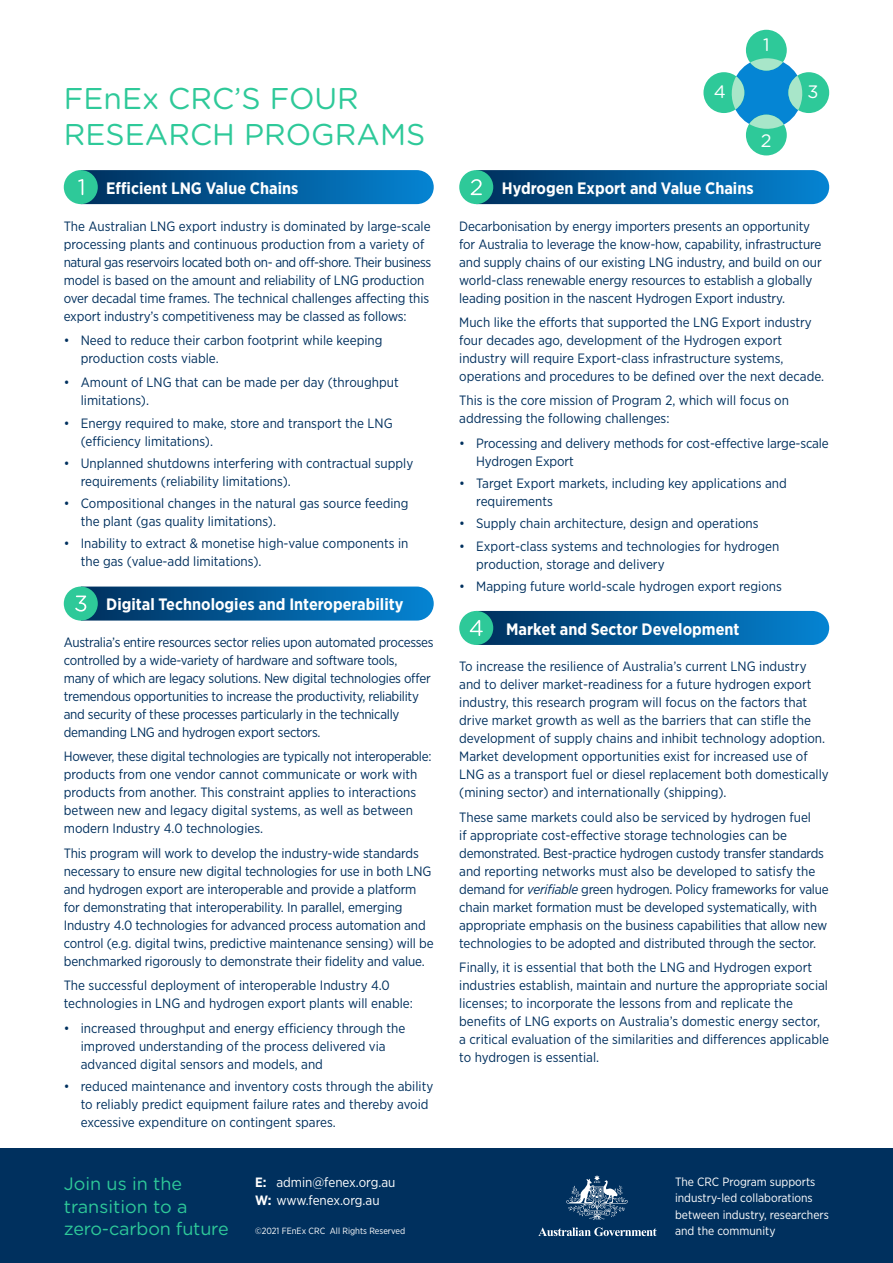
<style>
.page{position:relative;width:893px;height:1263px;background:#fff}
.page>*{position:absolute;margin:0;border:0;box-sizing:border-box;transform-origin:0 0}
.Heading_01{font:30px/36px "Gotham Rounded";color:#2ec999}
.Bodycopy{font:18px/22.5px "Gotham Rounded";letter-spacing:-.005em;color:#2ec999}
.Heading_01-2{font:18px "Gotham Rounded";color:#fff}
.Heading_02{font:700 16.5px "Gotham Narrow";color:#fff}
.Bodycopy-2{font:13.5px/18px "Gotham Narrow";letter-spacing:-.01em;color:#00305e}
.Bullets{font:13.5px/18px "Gotham Narrow";color:#00305e}
.Bodycopy-3{font:13.5px/18px "Gotham Narrow";color:#fff}
.Bodycopy-4{font:12px/16.5px "Gotham Narrow";color:#fff}
.Bodycopy-5{font:9px "Gotham Narrow";color:#fff}
.s1{font-style:italic}
.s2{font-weight:700}
</style>
<div class="page">
<svg style="left:703px;top:30px;width:126px;height:125px"></svg>
<div style="left:64px;top:170px;width:34px;height:34px;background:#2ec999;border-radius:50%"></div>
<svg style="left:78px;top:170px;width:356px;height:34px;background:#08629b"></svg>
<div style="left:64px;top:586px;width:34px;height:35px;background:#2ec999;border-radius:50%"></div>
<svg style="left:75px;top:586px;width:359px;height:35px;background:#0f679e"></svg>
<div style="left:459px;top:170px;width:34px;height:34px;background:#2ec999;border-radius:50%"></div>
<svg style="left:471px;top:170px;width:358px;height:34px;background:#09639b"></svg>
<div style="left:459px;top:611px;width:34px;height:34px;background:#2ec999;border-radius:50%"></div>
<svg style="left:470px;top:611px;width:359px;height:34px;background:#08639b"></svg>
<div style="left:0;top:1148px;width:893px;height:115px;background:#00305e"></div>
<svg style="left:566px;top:1175px;width:62px;height:45px"></svg>
<svg style="left:538px;top:1227px;width:119px;height:9px"></svg>
<p class="Heading_01" style="left:64px;top:79px;width:363px">FEnEx CRC’S FOUR<br>RESEARCH PROGRAMS</p>
<p class="Heading_02" style="left:106px;top:177px;width:194px">Efficient LNG Value Chains</p>
<p class="Bodycopy-2" style="left:64px;top:217px;width:369px">The Australian LNG export industry is dominated by large-scale processing plants and continuous production from a variety of natural gas reservoirs located both on- and off-shore. Their business model is based on the amount and reliability of LNG production over decadal time frames. The technical challenges affecting this export industry’s competitiveness may be classed as follows:</p>
<p class="Bullets" style="left:81px;top:331px;width:303px;text-indent:-17px">• Need to reduce their carbon footprint while keeping production costs viable.</p>
<p class="Bullets" style="left:81px;top:373px;width:319px;text-indent:-17px">• Amount of LNG that can be made per day (throughput limitations).</p>
<p class="Bullets" style="left:81px;top:414px;width:313px;text-indent:-17px">• Energy required to make, store and transport the LNG (efficiency limitations).</p>
<p class="Bullets" style="left:81px;top:454px;width:334px;text-indent:-17px">• Unplanned shutdowns interfering with contractual supply requirements (reliability limitations).</p>
<p class="Bullets" style="left:81px;top:494px;width:329px;text-indent:-17px">• Compositional changes in the natural gas source feeding the plant (gas quality limitations).</p>
<p class="Bullets" style="left:81px;top:534px;width:329px;text-indent:-17px">• Inability to extract &amp; monetise high-value components in the gas (value-add limitations).</p>
<p class="Heading_02" style="left:106px;top:594px;width:299px">Digital Technologies and Interoperability</p>
<p class="Bodycopy-2" style="left:64px;top:633px;width:371px">Australia’s entire resources sector relies upon automated processes controlled by a wide-variety of hardware and software tools,<br>many of which are legacy solutions. New digital technologies offer tremendous opportunities to increase the productivity, reliability and security of these processes particularly in the technically demanding LNG and hydrogen export sectors.</p>
<p class="Bodycopy-2" style="left:64px;top:747px;width:369px">However, these digital technologies are typically not interoperable: products from one vendor cannot communicate or work with products from another. This constraint applies to interactions between new and legacy digital systems, as well as between modern Industry 4.0 technologies.</p>
<p class="Bodycopy-2" style="left:64px;top:844px;width:371px">This program will work to develop the industry-wide standards necessary to ensure new digital technologies for use in both LNG and hydrogen export are interoperable and provide a platform for demonstrating that interoperability. In parallel, emerging Industry 4.0 technologies for advanced process automation and control (e.g. digital twins, predictive maintenance sensing) will be benchmarked rigorously to demonstrate their fidelity and value.</p>
<p class="Bodycopy-2" style="left:64px;top:976px;width:351px">The successful deployment of interoperable Industry 4.0 technologies in LNG and hydrogen export plants will enable:</p>
<p class="Bullets" style="left:81px;top:1019px;width:326px;text-indent:-17px">• increased throughput and energy efficiency through the improved understanding of the process delivered via advanced digital sensors and models, and</p>
<p class="Bullets" style="left:81px;top:1077px;width:354px;text-indent:-17px">• reduced maintenance and inventory costs through the ability to reliably predict equipment failure rates and thereby avoid excessive expenditure on contingent spares.</p>
<p class="Heading_01-2" style="left:763px;top:33px;width:8px">1</p>
<p class="Heading_01-2" style="left:714px;top:79px;width:14px">4</p>
<p class="Heading_01-2" style="left:808px;top:79px;width:13px">3</p>
<p class="Heading_01-2" style="left:761px;top:128px;width:12px">2</p>
<p class="Heading_02" style="left:502px;top:177px;width:253px">Hydrogen Export and Value Chains</p>
<p class="Bodycopy-2" style="left:459px;top:217px;width:364px">Decarbonisation by energy importers presents an opportunity for Australia to leverage the know-how, capability, infrastructure and supply chains of our existing LNG industry, and build on our world-class renewable energy resources to establish a globally leading position in the nascent Hydrogen Export industry.</p>
<p class="Bodycopy-2" style="left:459px;top:313px;width:366px">Much like the efforts that supported the LNG Export industry four decades ago, development of the Hydrogen export industry will require Export-class infrastructure systems, operations and procedures to be defined over the next decade.</p>
<p class="Bodycopy-2" style="left:459px;top:391px;width:331px">This is the core mission of Program 2, which will focus on addressing the following challenges:</p>
<p class="Bullets" style="left:476px;top:434px;width:354px;text-indent:-17px">• Processing and delivery methods for cost-effective large-scale<br>Hydrogen Export</p>
<p class="Bullets" style="left:476px;top:474px;width:312px;text-indent:-17px">• Target Export markets, including key applications and requirements</p>
<p class="Bullets" style="left:459px;top:514px;width:301px">• Supply chain architecture, design and operations</p>
<p class="Bullets" style="left:476px;top:536px;width:305px;text-indent:-17px">• Export-class systems and technologies for hydrogen production, storage and delivery</p>
<p class="Bullets" style="left:459px;top:577px;width:324px">• Mapping future world-scale hydrogen export regions</p>
<p class="Heading_02" style="left:506px;top:618px;width:235px">Market and Sector Development</p>
<p class="Bodycopy-2" style="left:459px;top:657px;width:371px">To increase the resilience of Australia’s current LNG industry and to deliver market-readiness for a future hydrogen export industry, this research program will focus on the factors that drive market growth as well as the barriers that can stifle the development of supply chains and inhibit technology adoption.<br>Market development opportunities exist for increased use of LNG as a transport fuel or diesel replacement both domestically (mining sector) and internationally (shipping).</p>
<p class="Bodycopy-2" style="left:459px;top:808px;width:371px">These same markets could also be serviced by hydrogen fuel<br>if appropriate cost-effective storage technologies can be demonstrated. Best-practice hydrogen custody transfer standards and reporting networks must also be developed to satisfy the demand for <span class="s1">verifiable</span> green hydrogen. Policy frameworks for value chain market formation must be developed systematically, with appropriate emphasis on the business capabilities that allow new technologies to be adopted and distributed through the sector.</p>
<p class="Bodycopy-2" style="left:459px;top:958px;width:371px">Finally, it is essential that both the LNG and Hydrogen export industries establish, maintain and nurture the appropriate social licenses; to incorporate the lessons from and replicate the benefits of LNG exports on Australia’s domestic energy sector, a critical evaluation of the similarities and differences applicable to hydrogen is essential.</p>
<p class="Bodycopy" style="left:64px;top:1172px;width:166px">Join us in the transition to a zero-carbon future</p>
<p class="Bodycopy-4" style="left:675px;top:1173px;width:155px">The CRC Program supports industry-led collaborations between industry, researchers and the community</p>
<p class="Bodycopy-3" style="left:255px;top:1173px;width:142px"><span class="s2">E:</span> admin@fenex.org.au<br><span class="s2">W:</span> www.fenex.org.au</p>
<p class="Bodycopy-5" style="left:255px;top:1226px;width:152px">©2021 FEnEx CRC All Rights Reserved</p>
</div>
